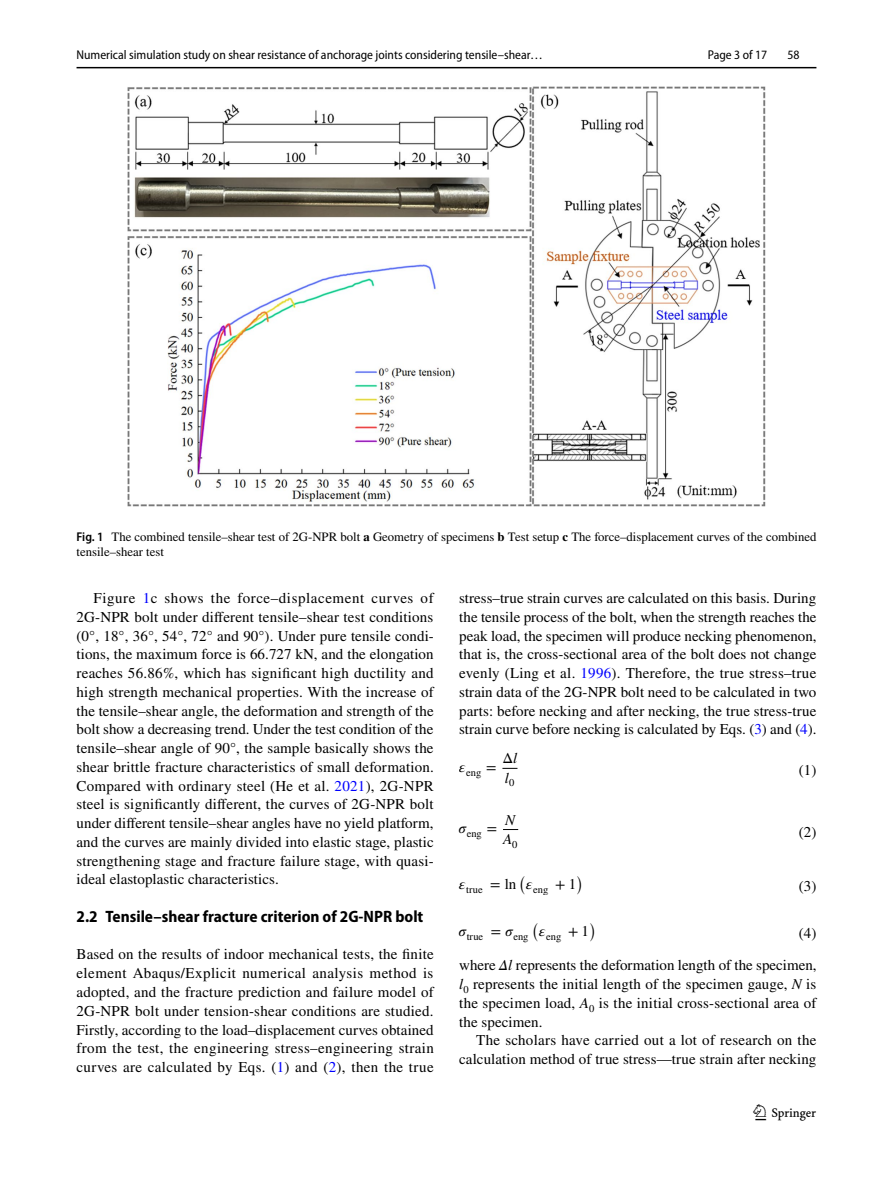
<style>
.page{position:relative;width:893px;height:1187px;background:#fff}
.page>*{position:absolute;margin:0;border:0;box-sizing:border-box;transform-origin:0 0}
.t1{font:22.5px "Springnew Regular 3";color:#000}
.t2{font:700 semi-condensed 16.5px "Myriad Pro";color:#000}
.t3{font:15px/18.8px "STIX";letter-spacing:.005em;color:#000;text-align:justify}
.t4{font:italic 15px/19.2px "STIX General";color:#000}
.t5{font:15px "STIX Math Regular 4";color:#000}
.t6{font:15px "STIX General Italic 2";color:#000}
.t7{font:15px "STIX Math Extensions";color:#000}
.t8{font:15px "STIX Math Extensions Regular 2";color:#000}
.t9{font:12.75px/15px "STIX";color:#000}
.t10{font:12.75px "Myriad Pro Semi Cn 3";color:#000}
.t11{font:semi-condensed 12.75px "Myriad Pro";color:#000}
.t12{font:10.5px "STIX General Regular 2";color:#000}
.t13{font:10.5px "STIX General";color:#000}
.t14{font:10.5px "STIX General Regular 3";color:#000}
.t15{font:10.5px "STIX General Regular 4";color:#000}
.s1{font-family:"Myriad Pro";font-weight:600;font-stretch:semi-condensed}
.s2{font-weight:700}
.s3{color:#00f}
.s4{font-family:"STIX General Italic 2"}
.s5{font-style:italic}
</style>
<div class="page">
<hr style="left:77px;top:67px;width:739px;height:1px;background:#000">
<svg style="left:502px;top:767px;width:15px;height:1px"></svg>
<svg style="left:503px;top:829px;width:15px;height:1px"></svg>
<img style="left:128px;top:87px;width:637px;height:419px">
<p class="t10" style="left:77px;top:48px;width:468px">Numerical simulation study on shear resistance of anchorage joints considering tensile–shear…</p>
<p class="t11" style="left:708px;top:48px;width:61px">Page 3 of 17</p>
<p class="t11" style="left:787px;top:48px;width:14px">58</p>
<p class="t9" style="left:77px;top:530px;width:741px"><span class="s1">Fig. 1</span> The combined tensile–shear test of 2G-NPR bolt <span class="s2">a</span> Geometry of specimens <span class="s2">b</span> Test setup <span class="s2">c</span> The force–displacement curves of the combined tensile–shear test</p>
<p class="t3" style="left:77px;top:589px;width:359px;text-indent:17px">Figure <span class="s3">1</span>c shows the force–displacement curves of 2G-NPR bolt under different tensile–shear test conditions (0°, 18°, 36°, 54°, 72° and 90°). Under pure tensile condi&shy;tions, the maximum force is 66.727 kN, and the elongation reaches 56.86%, which has significant high ductility and high strength mechanical properties. With the increase of the tensile–shear angle, the deformation and strength of the bolt show a decreasing trend. Under the test condition of the tensile–shear angle of 90°, the sample basically shows the shear brittle fracture characteristics of small deformation.<br>Compared with ordinary steel (He et al. <span class="s3">2021</span>), 2G-NPR steel is significantly different, the curves of 2G-NPR bolt under different tensile–shear angles have no yield platform, and the curves are mainly divided into elastic stage, plastic strengthening stage and fracture failure stage, with quasi&shy;ideal elastoplastic characteristics.</p>
<p class="t2" style="left:77px;top:907px;width:348px">2.2 Tensile–shear fracture criterion of 2G‑NPR bolt</p>
<p class="t3" style="left:77px;top:946px;width:359px">Based on the results of indoor mechanical tests, the finite element Abaqus/Explicit numerical analysis method is adopted, and the fracture prediction and failure model of 2G-NPR bolt under tension-shear conditions are studied.<br>Firstly, according to the load–displacement curves obtained from the test, the engineering stress–engineering strain curves are calculated by Eqs. (<span class="s3">1</span>) and (<span class="s3">2</span>), then the true</p>
<p class="t3" style="left:459px;top:589px;width:359px">stress–true strain curves are calculated on this basis. During the tensile process of the bolt, when the strength reaches the peak load, the specimen will produce necking phenomenon, that is, the cross-sectional area of the bolt does not change evenly (Ling et al. <span class="s3">1996</span>). Therefore, the true stress–true strain data of the 2G-NPR bolt need to be calculated in two parts: before necking and after necking, the true stress-true strain curve before necking is calculated by Eqs. (<span class="s3">3</span>) and (<span class="s3">4</span>).</p>
<p class="t5" style="left:502px;top:749px;width:16px">Δ<span class="s4">l</span></p>
<p class="t6" style="left:505px;top:772px;width:11px">l<sub>0</sub></p>
<p class="t14" style="left:459px;top:768px;width:39px"><sup>𝜀</sup>eng <sup>=</sup></p>
<p class="t3" style="left:799px;top:762px;width:19px">(1)</p>
<p class="t4" style="left:503px;top:811px;width:16px">N<br>A<sub>0</sub></p>
<p class="t13" style="left:459px;top:885px;width:59px"><sup>𝜀</sup>true <sup>=</sup> <sup>ln</sup></p>
<p class="t3" style="left:799px;top:877px;width:19px">(3)</p>
<p class="t15" style="left:459px;top:829px;width:40px"><sup>𝜎</sup>eng <sup>=</sup></p>
<p class="t3" style="left:799px;top:823px;width:19px">(2)</p>
<p class="t7" style="left:519px;top:863px;width:9px">(</p>
<p class="t13" style="left:526px;top:885px;width:52px"><sup>𝜀</sup>eng <sup>+</sup> <sup>1</sup></p>
<p class="t7" style="left:576px;top:863px;width:9px">)</p>
<p class="t12" style="left:459px;top:932px;width:71px"><sup>𝜎</sup>true <sup>=</sup> <sup>𝜎</sup>eng</p>
<p class="t3" style="left:799px;top:924px;width:19px">(4)</p>
<p class="t8" style="left:532px;top:910px;width:9px">(</p>
<p class="t12" style="left:539px;top:932px;width:52px"><sup>𝜀</sup>eng <sup>+</sup> <sup>1</sup></p>
<p class="t8" style="left:589px;top:910px;width:9px">)</p>
<p class="t3" style="left:459px;top:956px;width:359px">where <span class="s5">Δl</span> represents the deformation length of the specimen, <span class="s5">l</span><sub>0</sub> represents the initial length of the specimen gauge, <span class="s5">N</span> is the specimen load, <span class="s5">A</span><sub>0</sub> is the initial cross-sectional area of the specimen.</p>
<p class="t3" style="left:459px;top:1031px;width:359px;text-align:right">The scholars have carried out a lot of research on the calculation method of true stress—true strain after necking</p>
<h1 class="t1" style="left:755px;top:1104px;width:62px">1 3</h1>
</div>
